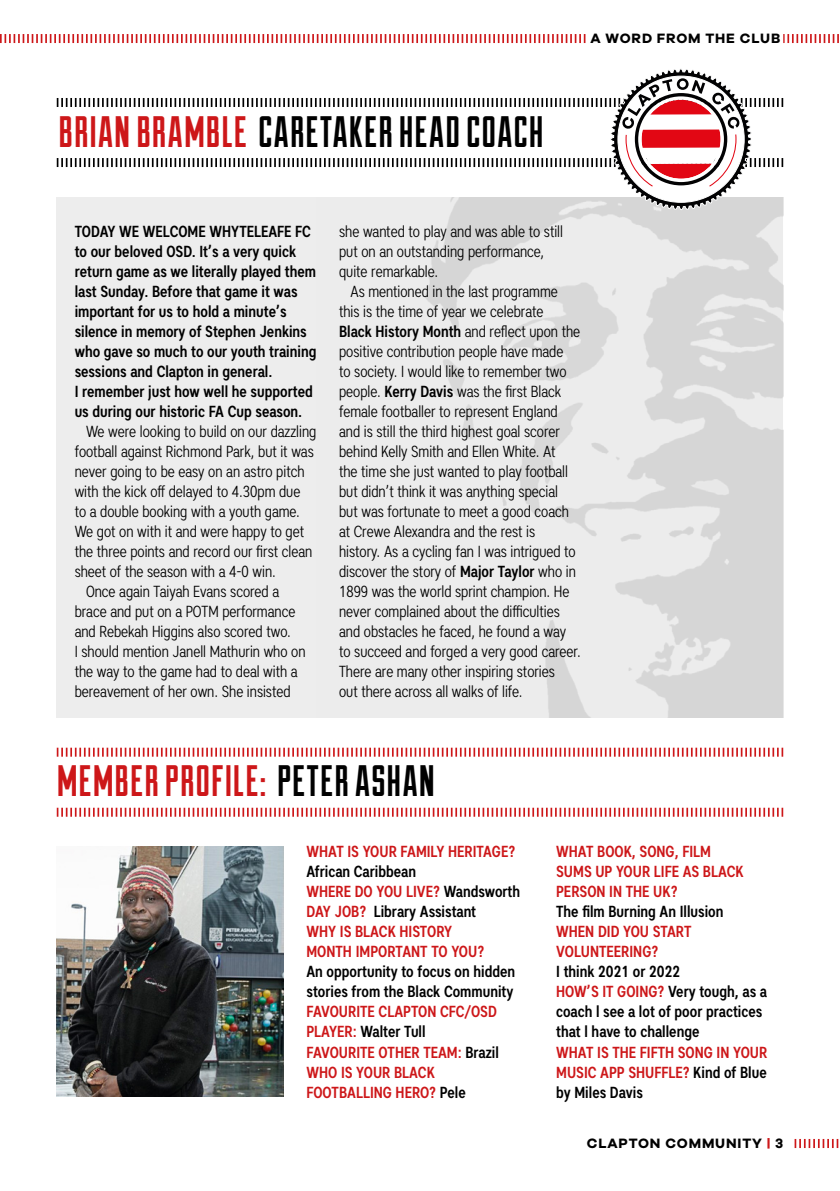
<style>
.page{position:relative;width:840px;height:1191px;background:#fff}
.page>*{position:absolute;margin:0;border:0;box-sizing:border-box;transform-origin:0 0}
.t1{font:44px "Duke Fill";letter-spacing:.025em;color:#000}
.t2{font:44px "Duke Fill";letter-spacing:.02em;color:#cd1719}
.t3{font:300 condensed 16px/20px "Artico";color:#000}
.t4{font:500 condensed 16px/20px "Artico";color:#000}
.t5{font:500 condensed 16px/20px "Artico";color:#cd1719}
.t6{font:700 14px "Galano Grotesque";letter-spacing:.06em;color:#000}
.s1{color:#cd1719}
.s2{font-weight:500}
.s3{color:#000}
</style>
<div class="page">
<div style="left:57px;top:197px;width:725px;height:520px;background:#ededed"></div>
<img style="left:425px;top:211px;width:357px;height:506px">
<svg style="left:57px;top:69px;width:725px;height:142px"></svg>
<svg style="left:794px;top:1139px;width:45px;height:9px"></svg>
<svg style="left:0;top:34px;width:839px;height:9px"></svg>
<div style="left:587px;top:32px;width:195px;height:12px;background:#fff"></div>
<svg style="left:57px;top:747px;width:725px;height:9px"></svg>
<svg style="left:57px;top:807px;width:725px;height:9px"></svg>
<img style="left:57px;top:846px;width:226px;height:250px">
<h1 class="t1" style="left:58px;top:106px;width:486px"><span class="s1">BRIAN BRAMBLE</span> CARETAKER HEADCOACH</h1>
<p class="t6" style="left:590px;top:30px;width:191px">A WORD FROM THE CLUB</p>
<p class="t4" style="left:75px;top:221px;width:243px">TODAY WE WELCOME WHYTELEAFE FC to our beloved OSD. It’s a very quick return game as we literally played them last Sunday. Before that game it was important for us to hold a minute’s silence in memory of Stephen Jenkins who gave so much to our youth training sessions and Clapton in general.<br>I remember just how well he supported us during our historic FA Cup season.</p>
<p class="t3" style="left:86px;top:421px;width:232px">We were looking to build on our dazzling</p>
<p class="t3" style="left:75px;top:441px;width:240px">football against Richmond Park, but it was</p>
<p class="t3" style="left:75px;top:461px;width:231px">never going to be easy on an astro pitch</p>
<p class="t3" style="left:75px;top:481px;width:227px">with the kick off delayed to 4.30pm due</p>
<p class="t3" style="left:75px;top:501px;width:226px">to a double booking with a youth game.</p>
<p class="t3" style="left:75px;top:521px;width:231px">We got on with it and were happy to get</p>
<p class="t3" style="left:75px;top:541px;width:239px">the three points and record our first clean</p>
<p class="t3" style="left:75px;top:561px;width:203px">sheet of the season with a 4-0 win.</p>
<p class="t3" style="left:86px;top:581px;width:194px">Once again Taiyah Evans scored a</p>
<p class="t3" style="left:75px;top:601px;width:222px">brace and put on a POTM performance</p>
<p class="t3" style="left:75px;top:621px;width:217px">and Rebekah Higgins also scored two.</p>
<p class="t3" style="left:75px;top:641px;width:232px">I should mention Janell Mathurin who on</p>
<p class="t3" style="left:75px;top:661px;width:224px">the way to the game had to deal with a</p>
<p class="t3" style="left:75px;top:681px;width:217px">bereavement of her own. She insisted</p>
<p class="t3" style="left:339px;top:221px;width:225px">she wanted to play and was able to still put on an outstanding performance, quite remarkable.</p>
<p class="t3" style="left:339px;top:281px;width:243px;text-indent:11px">As mentioned in the last programme this is the time of year we celebrate<br><span class="s2">Black History Month</span> and reflect upon the positive contribution people have made<br>to society. I would like to remember two people. <span class="s2">Kerry Davis</span> was the first Black female footballer to represent England and is still the third highest goal scorer behind Kelly Smith and Ellen White. At<br>the time she just wanted to play football but didn’t think it was anything special<br>but was fortunate to meet a good coach at Crewe Alexandra and the rest is<br>history. As a cycling fan I was intrigued to discover the story of <span class="s2">Major Taylor</span> who in 1899 was the world sprint champion. He never complained about the difficulties and obstacles he faced, he found a way to succeed and forged a very good career.<br>There are many other inspiring stories<br>out there across all walks of life.</p>
<h1 class="t2" style="left:57px;top:755px;width:379px">MEMBER PROFILE: <span class="s3">PETER ASHAN</span></h1>
<p class="t5" style="left:306px;top:841px;width:210px">WHAT IS YOUR FAMILY HERITAGE?</p>
<p class="t5" style="left:306px;top:861px;width:215px"><span class="s3">African Caribbean<br></span>WHERE DO YOU LIVE? <span class="s3">Wandsworth<br></span>DAY JOB? <span class="s3">Library Assistant<br></span>WHY IS BLACK HISTORY<br>MONTH IMPORTANT TO YOU?</p>
<p class="t4" style="left:306px;top:961px;width:210px">An opportunity to focus on hidden stories from the Black Community</p>
<p class="t5" style="left:306px;top:1001px;width:194px">FAVOURITE CLAPTON CFC/OSD<br>PLAYER: <span class="s3">Walter Tull<br></span>FAVOURITE OTHER TEAM: <span class="s3">Brazil<br></span>WHO IS YOUR BLACK<br>FOOTBALLING HERO? <span class="s3">Pele</span></p>
<p class="t5" style="left:556px;top:841px;width:189px">WHAT BOOK, SONG, FILM<br>SUMS UP YOUR LIFE AS BLACK<br>PERSON IN THE UK?</p>
<p class="t4" style="left:556px;top:901px;width:169px">The film Burning An Illusion</p>
<p class="t5" style="left:556px;top:921px;width:137px">WHEN DID YOU START<br>VOLUNTEERING?</p>
<p class="t4" style="left:556px;top:961px;width:212px">I think 2021 or 2022<br><span class="s1">HOW’S IT GOING?</span> Very tough, as a coach l see a lot of poor practices that l have to challenge</p>
<p class="t5" style="left:556px;top:1041px;width:212px;text-align:justify">WHAT IS THE FIFTH SONG IN YOUR MUSIC APP SHUFFLE? <span class="s3">Kind of Blue by Miles Davis</span></p>
<p class="t6" style="left:586px;top:1134px;width:198px">CLAPTON COMMUNITY <span class="s1">|</span> 3</p>
</div>
